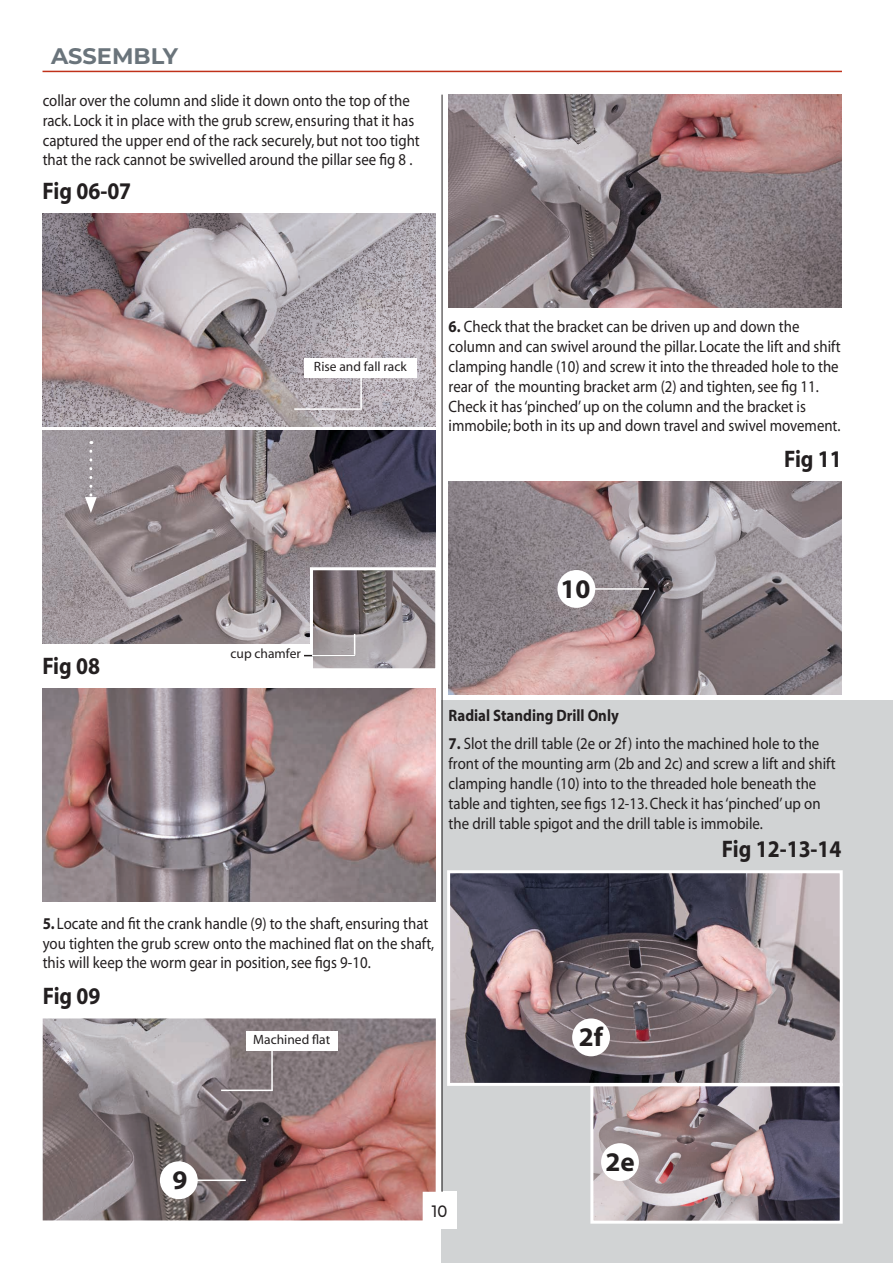
<style>
.page{position:relative;width:893px;height:1263px;background:#fff}
.page>*{position:absolute;margin:0;border:0;box-sizing:border-box;transform-origin:0 0}
.Numbers_2{font:700 27px "Myriad";color:#231f20}
.Figure_Heading_Left{font:700 24px "Myriad";color:#231f20;scale:.9 1}
.Figure_Heading_Right{font:700 24px "Myriad";color:#231f20;scale:.9 1}
.Main_Heading_Left{font:700 22.5px "Montserrat";color:#6a747b}
.Manual_Text{font:16.5px/19.8px "Myriad";color:#231f20;scale:.9 1}
.Sub_Heading{font:700 16.5px "Myriad";color:#231f20;scale:.9 1}
.Page_Numbers{font:500 16.5px "Montserrat";color:#231f20;scale:.9 1}
.Image_Description{font:13.5px "Myriad";color:#231f20}
.s1{font-weight:700}
</style>
<div class="page">
<div style="left:442px;top:701px;width:451px;height:562px;background:#d1d3d4"></div>
<hr style="left:43px;top:71px;width:799px;height:1px;background:#c0311a">
<div style="left:423px;top:1192px;width:34px;height:37px;background:#fff"></div>
<hr style="left:442px;top:95px;width:1px;height:1097px;background:#231f20">
<img style="left:43px;top:214px;width:393px;height:212px">
<img style="left:43px;top:431px;width:393px;height:212px">
<img style="left:43px;top:689px;width:393px;height:212px">
<img style="left:314px;top:571px;width:120px;height:96px">
<div style="left:310px;top:567px;width:128px;height:104px;border:3px solid #fff"></div>
<img style="left:43px;top:1018px;width:393px;height:202px">
<img style="left:449px;top:95px;width:393px;height:212px">
<img style="left:448px;top:481px;width:394px;height:213px">
<img style="left:451px;top:874px;width:388px;height:208px">
<div style="left:447px;top:870px;width:396px;height:216px;border:3px solid #fff"></div>
<img style="left:594px;top:1087px;width:245px;height:133px">
<div style="left:590px;top:1083px;width:253px;height:141px;border:3px solid #fff"></div>
<div style="left:304px;top:358px;width:113px;height:19px;background:#fff"></div>
<hr style="left:294px;top:408px;width:66px;height:2px;background:#fff">
<hr style="left:591px;top:588px;width:58px;height:2px;background:#fff">
<hr style="left:360px;top:375px;width:2px;height:35px;background:#fff">
<svg style="left:354px;top:634px;width:1px;height:21px"></svg>
<hr style="left:304px;top:655px;width:51px;height:1px;background:#231f20">
<hr style="left:312px;top:655px;width:43px;height:1px;background:#fff">
<svg style="left:85px;top:451px;width:12px;height:62px"></svg>
<div style="left:246px;top:1031px;width:92px;height:19px;background:#fff"></div>
<hr style="left:221px;top:1089px;width:52px;height:2px;background:#fff">
<hr style="left:194px;top:1179px;width:52px;height:2px;background:#fff">
<hr style="left:271px;top:1049px;width:2px;height:41px;background:#fff">
<div style="left:160px;top:1161px;width:38px;height:38px;background:#fff;border-radius:50%"></div>
<div style="left:557px;top:570px;width:38px;height:38px;background:#fff;border-radius:50%"></div>
<div style="left:572px;top:1018px;width:38px;height:38px;background:#fff;border-radius:50%"></div>
<div style="left:601px;top:1143px;width:38px;height:38px;background:#fff;border-radius:50%"></div>
<p class="Main_Heading_Left" style="left:51px;top:40px;width:128px">ASSEMBLY</p>
<p class="Manual_Text" style="left:43px;top:91px;width:421px">collar over the column and slide it down onto the top of the rack. Lock it in place with the grub screw, ensuring that it has captured the upper end of the rack securely, but not too tight that the rack cannot be swivelled around the pillar see fig 8 .</p>
<p class="Figure_Heading_Left" style="left:43px;top:179px;width:100px">Fig 06-07</p>
<p class="Image_Description" style="left:314px;top:360px;width:94px">Rise and fall rack</p>
<p class="Manual_Text" style="left:449px;top:318px;width:437px"><span class="s1">6.</span> Check that the bracket can be driven up and down the column and can swivel around the pillar. Locate the lift and shift clamping handle (10) and screw it into the threaded hole to the rear of the mounting bracket arm (2) and tighten, see fig 11.<br>Check it has ‘pinched’ up on the column and the bracket is immobile; both in its up and down travel and swivel movement.</p>
<p class="Figure_Heading_Right" style="left:784px;top:446px;width:66px">Fig 11</p>
<p class="Figure_Heading_Left" style="left:42px;top:654px;width:66px">Fig 08</p>
<p class="Image_Description" style="left:231px;top:647px;width:72px">cup chamfer</p>
<p class="Numbers_2" style="left:560px;top:575px;width:31px">10</p>
<p class="Sub_Heading" style="left:449px;top:707px;width:191px">Radial Standing Drill Only</p>
<p class="Manual_Text" style="left:449px;top:735px;width:431px"><span class="s1">7.</span> Slot the drill table (2e or 2f) into the machined hole to the front of the mounting arm (2b and 2c) and screw a lift and shift clamping handle (10) into to the threaded hole beneath the table and tighten, see figs 12-13. Check it has ‘pinched’ up on the drill table spigot and the drill table is immobile.</p>
<p class="Figure_Heading_Right" style="left:722px;top:837px;width:135px">Fig 12-13-14</p>
<p class="Manual_Text" style="left:43px;top:914px;width:437px"><span class="s1">5.</span> Locate and fit the crank handle (9) to the shaft, ensuring that you tighten the grub screw onto the machined flat on the shaft, this will keep the worm gear in position, see figs 9-10.</p>
<p class="Figure_Heading_Left" style="left:43px;top:983px;width:66px">Fig 09</p>
<p class="Image_Description" style="left:253px;top:1033px;width:78px">Machined flat</p>
<p class="Numbers_2" style="left:579px;top:1023px;width:26px">2f</p>
<p class="Numbers_2" style="left:172px;top:1166px;width:16px">9</p>
<p class="Numbers_2" style="left:605px;top:1148px;width:31px">2e</p>
<p class="Page_Numbers" style="left:432px;top:1199px;width:19px">10</p>
</div>
